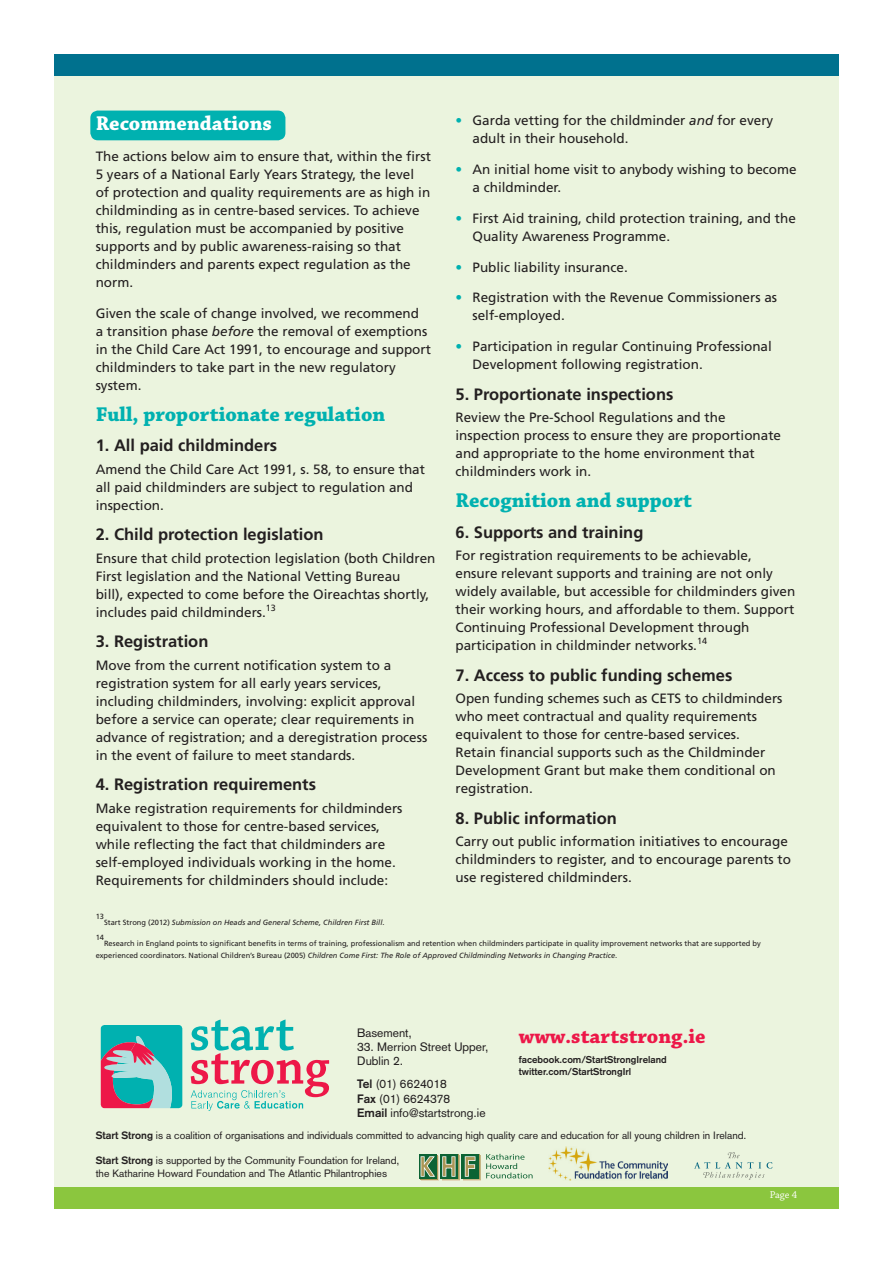
<style>
.page{position:relative;width:893px;height:1263px;background:#fff}
.page>*{position:absolute;margin:0;border:0;box-sizing:border-box;transform-origin:0 0}
.t1{font:700 21px "Chaparral Pro";color:#00b1b0}
.t2{font:700 21px "Chaparral Pro";color:#ed1748}
.t3{font:700 21px "Chaparral Pro";color:#fff}
.t4{font:700 16.5px "Frutiger";color:#231f20}
.t5{font:13.5px/18px "Frutiger";color:#231f20}
.t6{font:12px "Akzidenz Grotesk";color:#231f20}
.t7{font:10.5px "Akzidenz Grotesk";color:#231f20}
.t8{font:10.5px "Chaparral Pro";color:#fff}
.t9{font:700 9.75px "Akzidenz Grotesk";color:#231f20}
.t10{font:7.5px/12px "Frutiger";color:#231f20}
.t11{font:italic 7.5px "Frutiger";color:#231f20}
.s1{font-style:italic}
.s2{font-style:normal}
.s3{color:#00b1b0}
.s4{font-weight:700}
</style>
<div class="page">
<div style="left:54px;top:54px;width:785px;height:1155px;background:#ebf4de"></div>
<div style="left:54px;top:1188px;width:785px;height:21px;background:#8bc63e"></div>
<div style="left:54px;top:54px;width:785px;height:21px;background:#00718e"></div>
<svg style="left:191px;top:1019px;width:138px;height:92px"></svg>
<svg style="left:101px;top:1025px;width:81px;height:83px;background:#5c9fa7"></svg>
<div style="left:421px;top:1156px;width:18px;height:25px;background:#e2d7ba"></div>
<div style="left:420px;top:1155px;width:18px;height:25px;background:#aa9656"></div>
<div style="left:419px;top:1154px;width:18px;height:25px;background:#0c6334"></div>
<svg style="left:463px;top:1156px;width:18px;height:25px"></svg>
<div style="left:463px;top:1155px;width:17px;height:25px;background:#c6b684"></div>
<div style="left:462px;top:1155px;width:18px;height:24px;background:#aa9656"></div>
<svg style="left:442px;top:1156px;width:18px;height:25px"></svg>
<div style="left:442px;top:1155px;width:17px;height:25px;background:#c6b684"></div>
<svg style="left:441px;top:1155px;width:18px;height:24px"></svg>
<div style="left:461px;top:1154px;width:18px;height:25px;background:#0c6334"></div>
<div style="left:440px;top:1154px;width:18px;height:24px;background:#0c6334"></div>
<svg style="left:420px;top:1156px;width:36px;height:21px"></svg>
<svg style="left:464px;top:1156px;width:12px;height:21px"></svg>
<svg style="left:486px;top:1154px;width:47px;height:24px"></svg>
<img style="left:549px;top:1146px;width:119px;height:35px">
<svg style="left:694px;top:1152px;width:78px;height:28px"></svg>
<div style="left:90px;top:111px;width:195px;height:29px;background:#00b1b0;border-radius:8px"></div>
<p class="t3" style="left:96px;top:111px;width:178px">Recommendations</p>
<p class="t5" style="left:96px;top:147px;width:337px">The actions below aim to ensure that, within the first 5 years of a National Early Years Strategy, the level<br>of protection and quality requirements are as high in childminding as in centre-based services. To achieve this, regulation must be accompanied by positive supports and by public awareness-raising so that childminders and parents expect regulation as the norm.</p>
<p class="t5" style="left:96px;top:304px;width:337px">Given the scale of change involved, we recommend<br>a transition phase <span class="s1">before</span> the removal of exemptions in the Child Care Act 1991, to encourage and support childminders to take part in the new regulatory system.</p>
<p class="t1" style="left:96px;top:402px;width:291px">Full, proportionate regulation</p>
<p class="t4" style="left:96px;top:436px;width:183px">1. All paid childminders</p>
<p class="t5" style="left:96px;top:460px;width:331px">Amend the Child Care Act 1991, s. 58, to ensure that all paid childminders are subject to regulation and inspection.</p>
<p class="t4" style="left:96px;top:525px;width:229px">2. Child protection legislation</p>
<p class="t5" style="left:96px;top:549px;width:341px">Ensure that child protection legislation (both Children First legislation and the National Vetting Bureau<br>bill), expected to come before the Oireachtas shortly, includes paid childminders.<sup>13</sup></p>
<p class="t4" style="left:96px;top:632px;width:114px">3. Registration</p>
<p class="t5" style="left:96px;top:656px;width:333px">Move from the current notification system to a registration system for all early years services, including childminders, involving: explicit approval before a service can operate; clear requirements in advance of registration; and a deregistration process in the event of failure to meet standards.</p>
<p class="t4" style="left:96px;top:775px;width:222px">4. Registration requirements</p>
<p class="t5" style="left:96px;top:799px;width:308px">Make registration requirements for childminders equivalent to those for centre-based services, while reflecting the fact that childminders are self-employed individuals working in the home.<br>Requirements for childminders should include:</p>
<p class="t10" style="left:96px;top:910px;width:10px">13</p>
<p class="t11" style="left:104px;top:918px;width:282px"><span class="s2">Start Strong (2012)</span> Submission on Heads and General Scheme, Children First Bill<span class="s2">.</span></p>
<p class="t5" style="left:472px;top:111px;width:302px;text-indent:-17px"><span class="s3">•</span> Garda vetting for the childminder <span class="s1">and</span> for every adult in their household.</p>
<p class="t5" style="left:472px;top:160px;width:326px;text-indent:-17px"><span class="s3">•</span> An initial home visit to anybody wishing to become a childminder.</p>
<p class="t5" style="left:472px;top:209px;width:325px;text-indent:-17px"><span class="s3">•</span> First Aid training, child protection training, and the<br>Quality Awareness Programme.</p>
<p class="t5" style="left:455px;top:258px;width:174px"><span class="s3">•</span> Public liability insurance.</p>
<p class="t5" style="left:472px;top:289px;width:306px;text-indent:-17px"><span class="s3">•</span> Registration with the Revenue Commissioners as self-employed.</p>
<p class="t5" style="left:472px;top:337px;width:301px;text-indent:-17px"><span class="s3">•</span> Participation in regular Continuing Professional<br>Development following registration.</p>
<p class="t4" style="left:455px;top:384px;width:219px">5. Proportionate inspections</p>
<p class="t5" style="left:455px;top:408px;width:327px">Review the Pre-School Regulations and the inspection process to ensure they are proportionate and appropriate to the home environment that childminders work in.</p>
<p class="t1" style="left:455px;top:488px;width:238px">Recognition and support</p>
<p class="t4" style="left:455px;top:522px;width:189px">6. Supports and training</p>
<p class="t5" style="left:455px;top:546px;width:341px">For registration requirements to be achievable, ensure relevant supports and training are not only widely available, but accessible for childminders given their working hours, and affordable to them. Support Continuing Professional Development through participation in childminder networks.<sup>14</sup></p>
<p class="t4" style="left:455px;top:665px;width:278px">7. Access to public funding schemes</p>
<p class="t5" style="left:455px;top:689px;width:329px">Open funding schemes such as CETS to childminders who meet contractual and quality requirements equivalent to those for centre-based services.<br>Retain financial supports such as the Childminder Development Grant but make them conditional on registration.</p>
<p class="t4" style="left:455px;top:808px;width:163px">8. Public information</p>
<p class="t5" style="left:455px;top:832px;width:337px">Carry out public information initiatives to encourage childminders to register, and to encourage parents to use registered childminders.</p>
<p class="t10" style="left:96px;top:931px;width:10px">14</p>
<p class="t10" style="left:96px;top:937px;width:667px;text-indent:8px">Research in England points to significant benefits in terms of training, professionalism and retention when childminders participate in quality improvement networks that are supported by experienced coordinators. National Children’s Bureau (2005) <span class="s1">Children Come First: The Role of Approved Childminding Networks in Changing Practice.</span></p>
<p class="t6" style="left:357px;top:1025px;width:56px">Basement,</p>
<p class="t6" style="left:357px;top:1040px;width:133px">33. Merrion Street Upper,</p>
<p class="t6" style="left:357px;top:1054px;width:47px">Dublin 2.</p>
<p class="t6" style="left:357px;top:1077px;width:91px"><span class="s4">Tel</span> (01) 6624018</p>
<p class="t6" style="left:357px;top:1091px;width:94px"><span class="s4">Fax</span> (01) 6624378</p>
<p class="t6" style="left:357px;top:1106px;width:130px"><span class="s4">Email</span> info@startstrong.ie</p>
<p class="t2" style="left:519px;top:1024px;width:188px">www.startstrong.ie</p>
<p class="t9" style="left:519px;top:1054px;width:149px">facebook.com/StartStrongIreland</p>
<p class="t9" style="left:519px;top:1066px;width:114px">twitter.com/StartStrongIrl</p>
<p class="t7" style="left:96px;top:1129px;width:652px"><span class="s4">Start Strong</span> is a coalition of organisations and individuals committed to advancing high quality care and education for all young children in Ireland.</p>
<p class="t7" style="left:96px;top:1154px;width:305px"><span class="s4">Start Strong</span> is supported by the Community Foundation for Ireland,</p>
<p class="t7" style="left:96px;top:1167px;width:293px">the Katharine Howard Foundation and The Atlantic Philantrophies</p>
<p class="t8" style="left:770px;top:1189px;width:29px">Page 4</p>
</div>
